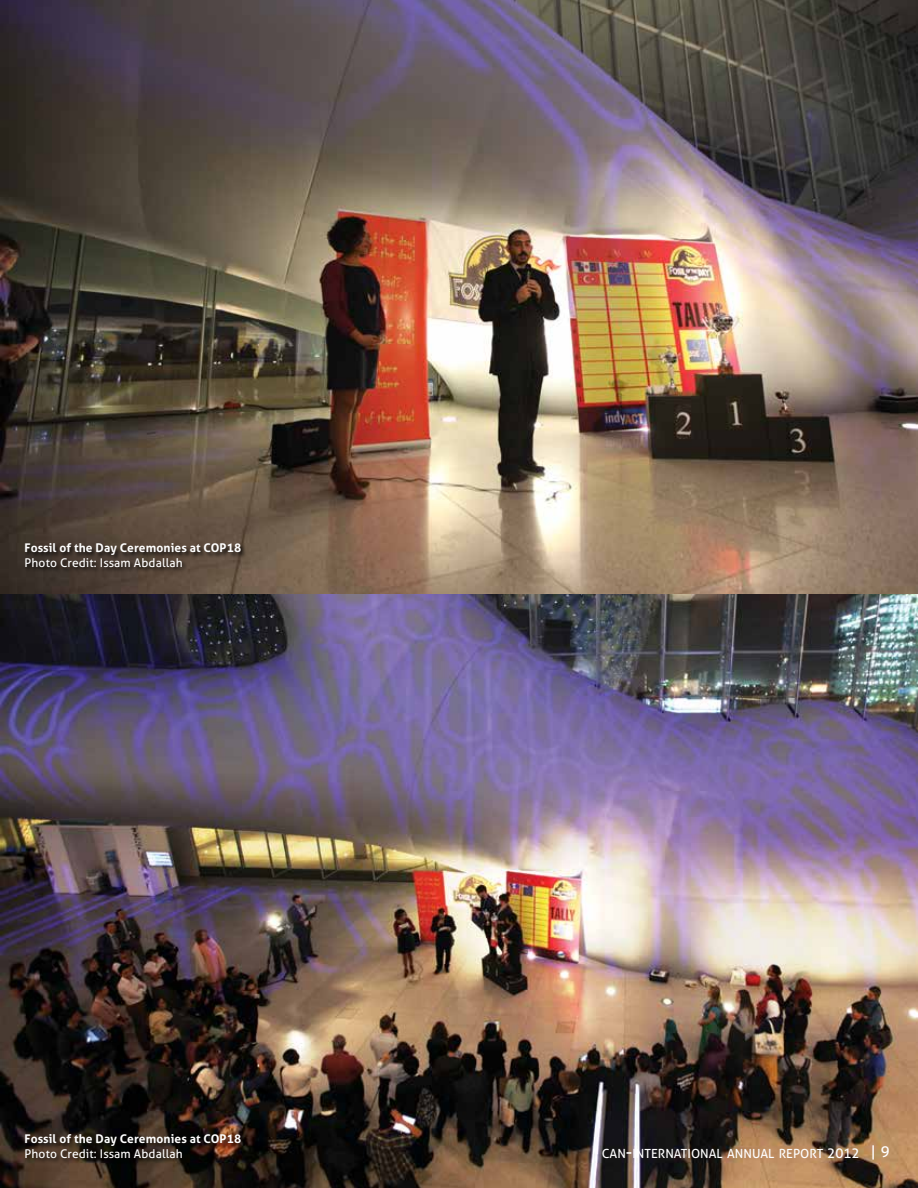
<style>
.page{position:relative;width:918px;height:1188px;background:#fff}
.page>*{position:absolute;margin:0;border:0;box-sizing:border-box;transform-origin:0 0}
.t1{font:12.6px "Aller";color:#fff}
.t2{font:700 12px "Aller";letter-spacing:.01em;color:#fff}
.t3{font:12px "Aller";letter-spacing:.01em;color:#fff}
.s1{font-size:18px}
.s2{font-size:13.5px}
.s3{font-size:15px}
</style>
<div class="page">
<img style="left:0;top:0;width:918px;height:1188px">
<div style="left:25px;top:543px;width:222px;height:30px;background:#000;opacity:.75"></div>
<div style="left:25px;top:1133px;width:222px;height:31px;background:#000;opacity:.75"></div>
<p class="t2" style="left:25px;top:541px;width:218px">Fossil of the Day Ceremonies at COP18</p>
<p class="t3" style="left:25px;top:555px;width:160px">Photo Credit: Issam Abdallah</p>
<p class="t2" style="left:25px;top:1131px;width:218px">Fossil of the Day Ceremonies at COP18</p>
<p class="t3" style="left:25px;top:1146px;width:160px">Photo Credit: Issam Abdallah</p>
<p class="t1" style="left:602px;top:1146px;width:290px">CAN<span class="s1">-</span>INTERNATIONAL ANNUAL REPORT <span class="s2">2012</span> <span class="s3">| 9</span></p>
</div>
